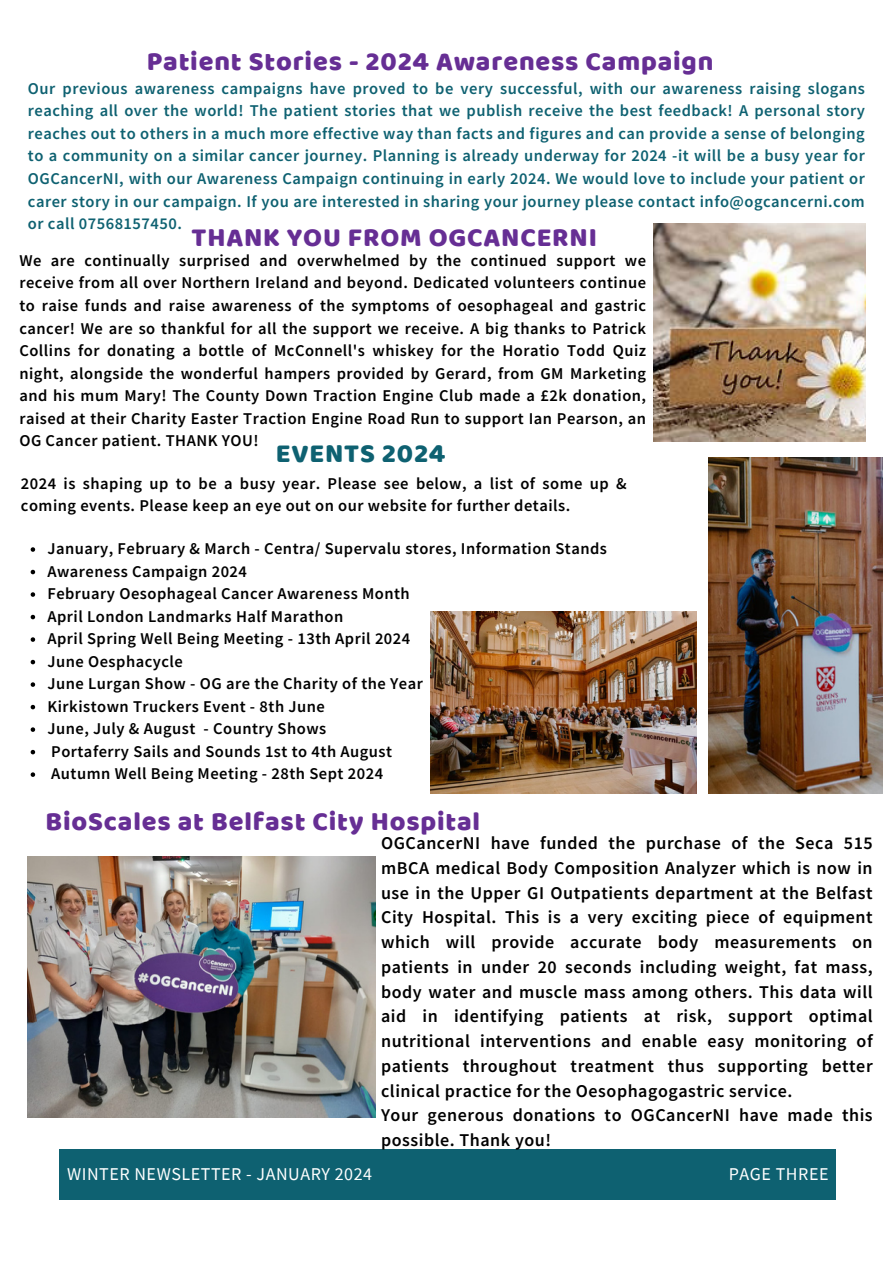
<style>
.page{position:relative;width:893px;height:1264px;background:#fff}
.page>*{position:absolute;margin:0;border:0;box-sizing:border-box;transform-origin:0 0}
.t1{font:27px "Baloo";letter-spacing:.03em;color:#662e94}
.t2{font:27px "Baloo";letter-spacing:.03em;color:#0e6171}
.t3{font:600 18px/24.8px "Source Sans Pro";letter-spacing:.03em;color:#000}
.t4{font:18px "Source Sans Pro";letter-spacing:.03em;color:#fff}
.t5{font:600 16.5px/22.5px "Source Sans Pro";letter-spacing:.03em;color:#000}
.t6{font:600 16.5px/22.5px "Source Sans Pro";letter-spacing:.03em;color:#0e6171;text-align:justify}
</style>
<div class="page">
<div style="left:60px;top:1148px;width:775px;height:51px;background:#0e6171"></div>
<img style="left:653px;top:223px;width:212px;height:219px">
<img style="left:28px;top:856px;width:348px;height:261px">
<img style="left:430px;top:612px;width:266px;height:181px">
<img style="left:708px;top:458px;width:174px;height:335px">
<svg style="left:31px;top:547px;width:4px;height:5px"></svg>
<svg style="left:31px;top:570px;width:4px;height:4px"></svg>
<svg style="left:31px;top:592px;width:4px;height:5px"></svg>
<svg style="left:31px;top:615px;width:4px;height:4px"></svg>
<svg style="left:31px;top:637px;width:4px;height:5px"></svg>
<svg style="left:31px;top:660px;width:4px;height:4px"></svg>
<svg style="left:31px;top:682px;width:4px;height:5px"></svg>
<svg style="left:31px;top:705px;width:4px;height:4px"></svg>
<svg style="left:31px;top:727px;width:4px;height:5px"></svg>
<svg style="left:31px;top:750px;width:4px;height:4px"></svg>
<svg style="left:31px;top:772px;width:4px;height:5px"></svg>
<h1 class="t1" style="left:147px;top:45px;width:568px">Patient Stories - 2024 Awareness Campaign</h1>
<p class="t6" style="left:28px;top:77px;width:838px">Our previous awareness campaigns have proved to be very successful, with our awareness raising slogans reaching all over the world! The patient stories that we publish receive the best feedback! A personal story reaches out to others in a much more effective way than facts and figures and can provide a sense of belonging to a community on a similar cancer journey. Planning is already underway for 2024 -it will be a busy year for OGCancerNI, with our Awareness Campaign continuing in early 2024. We would love to include your patient or carer story in our campaign. If you are interested in sharing your journey please contact info@ogcancerni.com or call 07568157450.</p>
<h1 class="t1" style="left:191px;top:220px;width:407px">THANK YOU FROM OGCANCERNI</h1>
<p class="t5" style="left:19px;top:249px;width:628px;text-align:justify">We are continually surprised and overwhelmed by the continued support we receive from all over Northern Ireland and beyond. Dedicated volunteers continue to raise funds and raise awareness of the symptoms of oesophageal and gastric cancer! We are so thankful for all the support we receive. A big thanks to Patrick Collins for donating a bottle of McConnell's whiskey for the Horatio Todd Quiz night, alongside the wonderful hampers provided by Gerard, from GM Marketing and his mum Mary! The County Down Traction Engine Club made a £2k donation, raised at their Charity Easter Traction Engine Road Run to support Ian Pearson, an OG Cancer patient. THANK YOU!</p>
<h1 class="t2" style="left:276px;top:436px;width:171px">EVENTS 2024</h1>
<p class="t5" style="left:21px;top:472px;width:607px">2024 is shaping up to be a busy year. Please see below, a list of some up &amp; coming events. Please keep an eye out on our website for further details.</p>
<p class="t5" style="left:47px;top:537px;width:561px">January, February &amp; March - Centra/ Supervalu stores, Information Stands Awareness Campaign 2024<br>February Oesophageal Cancer Awareness Month<br>April London Landmarks Half Marathon<br>April Spring Well Being Meeting - 13th April 2024<br>June Oesphacycle<br>June Lurgan Show - OG are the Charity of the Year<br>Kirkistown Truckers Event - 8th June<br>June, July &amp; August - Country Shows<br>Portaferry Sails and Sounds 1st to 4th August<br>Autumn Well Being Meeting - 28th Sept 2024</p>
<h1 class="t1" style="left:46px;top:804px;width:436px">BioScales at Belfast City Hospital</h1>
<p class="t3" style="left:381px;top:830px;width:493px">OGCancerNI have funded the purchase of the Seca 515 mBCA medical Body Composition Analyzer which is now in use in the Upper GI Outpatients department at the Belfast City Hospital. This is a very exciting piece of equipment which will provide accurate body measurements on patients in under 20 seconds including weight, fat mass, body water and muscle mass among others. This data will aid in identifying patients at risk, support optimal nutritional interventions and enable easy monitoring of patients throughout treatment thus supporting better clinical practice for the Oesophagogastric service.<br>Your generous donations to OGCancerNI have made this possible. Thank you!</p>
<p class="t4" style="left:67px;top:1162px;width:306px">WINTER NEWSLETTER - JANUARY 2024</p>
<p class="t4" style="left:728px;top:1162px;width:101px">PAGE THREE</p>
</div>
